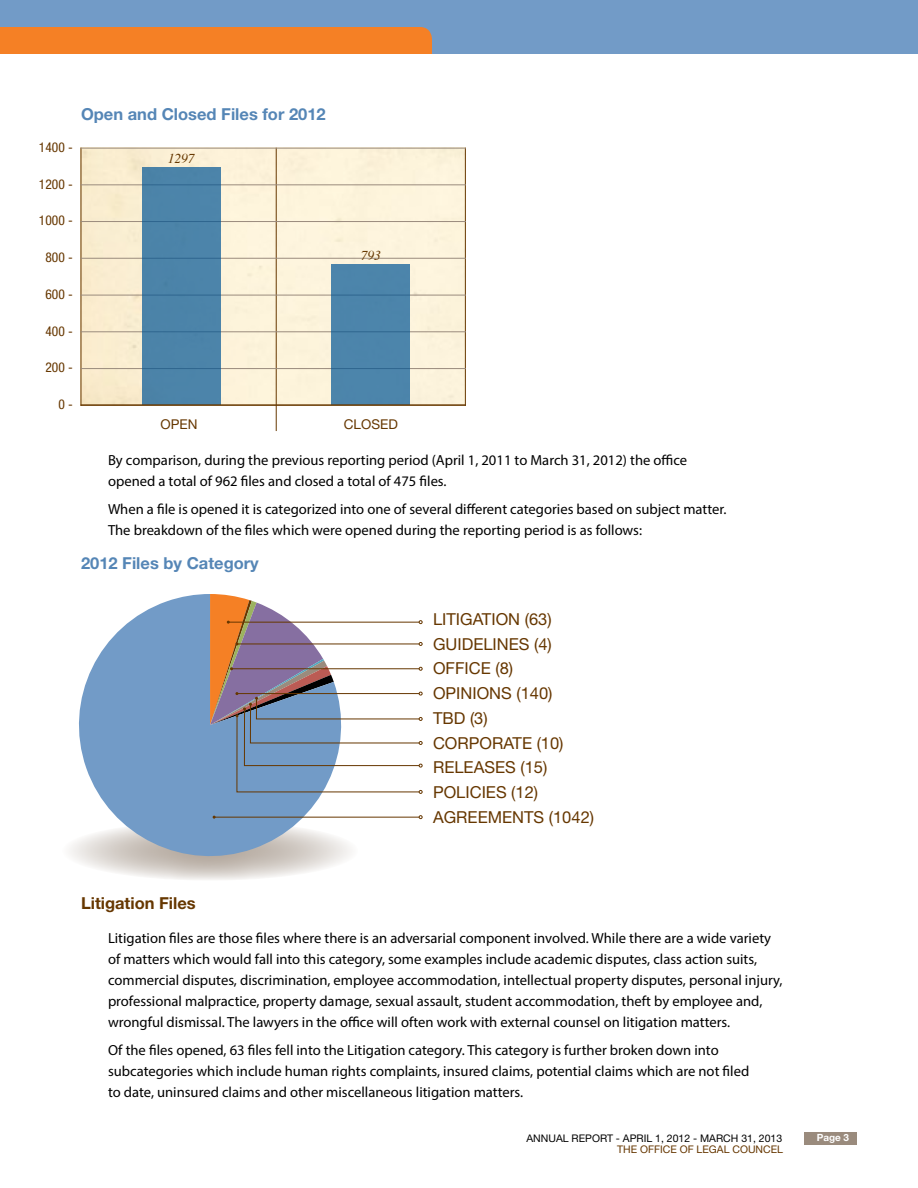
<style>
.page{position:relative;width:918px;height:1188px;background:#fff}
.page>*{position:absolute;margin:0;border:0;box-sizing:border-box;transform-origin:0 0}
.Subhead_1{font:16.5px "Helvetica Neue LT Std";color:#663700}
.Chart_Title{font:700 16.5px "Helvetica Neue LT Std";color:#5586b6}
.Subhead_1-2{font:700 16.5px "Helvetica Neue LT Std";color:#663700}
.Body_Copy{font:14.7px/21px "Myriad Pro";color:#000}
.Body_Copy-2{font:condensed 13.5px "Helvetica Neue LT Std";color:#663700}
.Subhead_1-3{font:13.5px "Helvetica Neue LT Std";color:#663700}
.Subhead_1-4{font:italic 13.5px "Times";color:#663700}
.t1{font:10.5px "Helvetica Neue LT Std";color:#000}
.t2{font:10.5px "Helvetica Neue LT Std";color:#663700}
.Subhead_1-5{font:700 9.9px "Helvetica Neue LT Std";color:#fff}
</style>
<div class="page">
<div style="left:0;top:0;width:918px;height:54px;background:#729bc7"></div>
<div style="left:804px;top:1132px;width:53px;height:13px;background:#9a8b7d"></div>
<div style="left:0;top:27px;width:432px;height:27px;background:#f58025"></div>
<img style="left:82px;top:149px;width:383px;height:255px">
<hr style="left:81px;top:148px;width:1px;height:258px;background:#663700">
<hr style="left:465px;top:148px;width:1px;height:258px;background:#663700">
<hr style="left:276px;top:148px;width:1px;height:283px;background:#663700">
<hr style="left:81px;top:368px;width:385px;height:1px;background:#9a8b7d">
<hr style="left:81px;top:331px;width:385px;height:1px;background:#9a8b7d">
<hr style="left:81px;top:295px;width:385px;height:1px;background:#9a8b7d">
<hr style="left:81px;top:258px;width:385px;height:1px;background:#9a8b7d">
<hr style="left:81px;top:221px;width:385px;height:1px;background:#9a8b7d">
<hr style="left:81px;top:184px;width:385px;height:1px;background:#9a8b7d">
<hr style="left:81px;top:148px;width:385px;height:1px;background:#9a8b7d">
<div style="left:142px;top:167px;width:79px;height:238px;background:#4c84a9"></div>
<div style="left:332px;top:265px;width:78px;height:140px;background:#4c84ab"></div>
<hr style="left:81px;top:404px;width:385px;height:2px;background:#663700">
<svg style="left:62px;top:821px;width:297px;height:60px"></svg>
<svg style="left:62px;top:594px;width:296px;height:279px;fill:#729bc7"></svg>
<hr style="left:214px;top:817px;width:205px;height:1px;background:#663700">
<svg style="left:419px;top:815px;width:4px;height:4px"></svg>
<svg style="left:210px;top:594px;width:213px;height:200px"></svg>
<p class="Body_Copy-2" style="left:39px;top:139px;width:35px">1400 -</p>
<p class="Body_Copy-2" style="left:39px;top:176px;width:35px">1200 -</p>
<p class="Body_Copy-2" style="left:39px;top:213px;width:35px">1000 -</p>
<p class="Body_Copy-2" style="left:45px;top:250px;width:29px">800 -</p>
<p class="Body_Copy-2" style="left:45px;top:286px;width:29px">600 -</p>
<p class="Body_Copy-2" style="left:45px;top:323px;width:29px">400 -</p>
<p class="Body_Copy-2" style="left:45px;top:360px;width:29px">200 -</p>
<p class="Body_Copy-2" style="left:58px;top:397px;width:16px">0 -</p>
<p class="Chart_Title" style="left:81px;top:104px;width:246px">Open and Closed Files for 2012</p>
<p class="Subhead_1-4" style="left:168px;top:146px;width:28px">1297</p>
<p class="Subhead_1-4" style="left:361px;top:243px;width:22px">793</p>
<p class="Subhead_1-3" style="left:161px;top:416px;width:39px">OPEN</p>
<p class="Subhead_1-3" style="left:344px;top:416px;width:56px">CLOSED</p>
<p class="Body_Copy" style="left:108px;top:450px;width:581px">By comparison, during the previous reporting period (April 1, 2011 to March 31, 2012) the office opened a total of 962 files and closed a total of 475 files.</p>
<p class="Body_Copy" style="left:108px;top:498px;width:620px">When a file is opened it is categorized into one of several different categories based on subject matter.<br>The breakdown of the files which were opened during the reporting period is as follows:</p>
<p class="Chart_Title" style="left:81px;top:553px;width:179px">2012 Files by Category</p>
<p class="Subhead_1" style="left:433px;top:609px;width:120px">LITIGATION (63)</p>
<p class="Subhead_1" style="left:433px;top:634px;width:120px">GUIDELINES (4)</p>
<p class="Subhead_1" style="left:433px;top:659px;width:82px">OFFICE (8)</p>
<p class="Subhead_1" style="left:433px;top:683px;width:121px">OPINIONS (140)</p>
<p class="Subhead_1" style="left:433px;top:708px;width:56px">TBD (3)</p>
<p class="Subhead_1" style="left:433px;top:733px;width:132px">CORPORATE (10)</p>
<p class="Subhead_1" style="left:433px;top:758px;width:116px">RELEASES (15)</p>
<p class="Subhead_1" style="left:433px;top:782px;width:107px">POLICIES (12)</p>
<p class="Subhead_1" style="left:433px;top:807px;width:163px">AGREEMENTS (1042)</p>
<p class="Subhead_1-2" style="left:81px;top:892px;width:116px">Litigation Files</p>
<p class="Body_Copy" style="left:108px;top:927px;width:676px">Litigation files are those files where there is an adversarial component involved. While there are a wide variety of matters which would fall into this category, some examples include academic disputes, class action suits, commercial disputes, discrimination, employee accommodation, intellectual property disputes, personal injury, professional malpractice, property damage, sexual assault, student accommodation, theft by employee and, wrongful dismissal. The lawyers in the office will often work with external counsel on litigation matters.</p>
<p class="Body_Copy" style="left:108px;top:1039px;width:643px">Of the files opened, 63 files fell into the Litigation category. This category is further broken down into subcategories which include human rights complaints, insured claims, potential claims which are not filed to date, uninsured claims and other miscellaneous litigation matters.</p>
<p class="t1" style="left:527px;top:1132px;width:257px">ANNUAL REPORT - APRIL 1, 2012 - MARCH 31, 2013</p>
<p class="t2" style="left:617px;top:1143px;width:167px">THE OFFICE OF LEGAL COUNCEL</p>
<p class="Subhead_1-5" style="left:817px;top:1132px;width:34px">Page 3</p>
</div>
